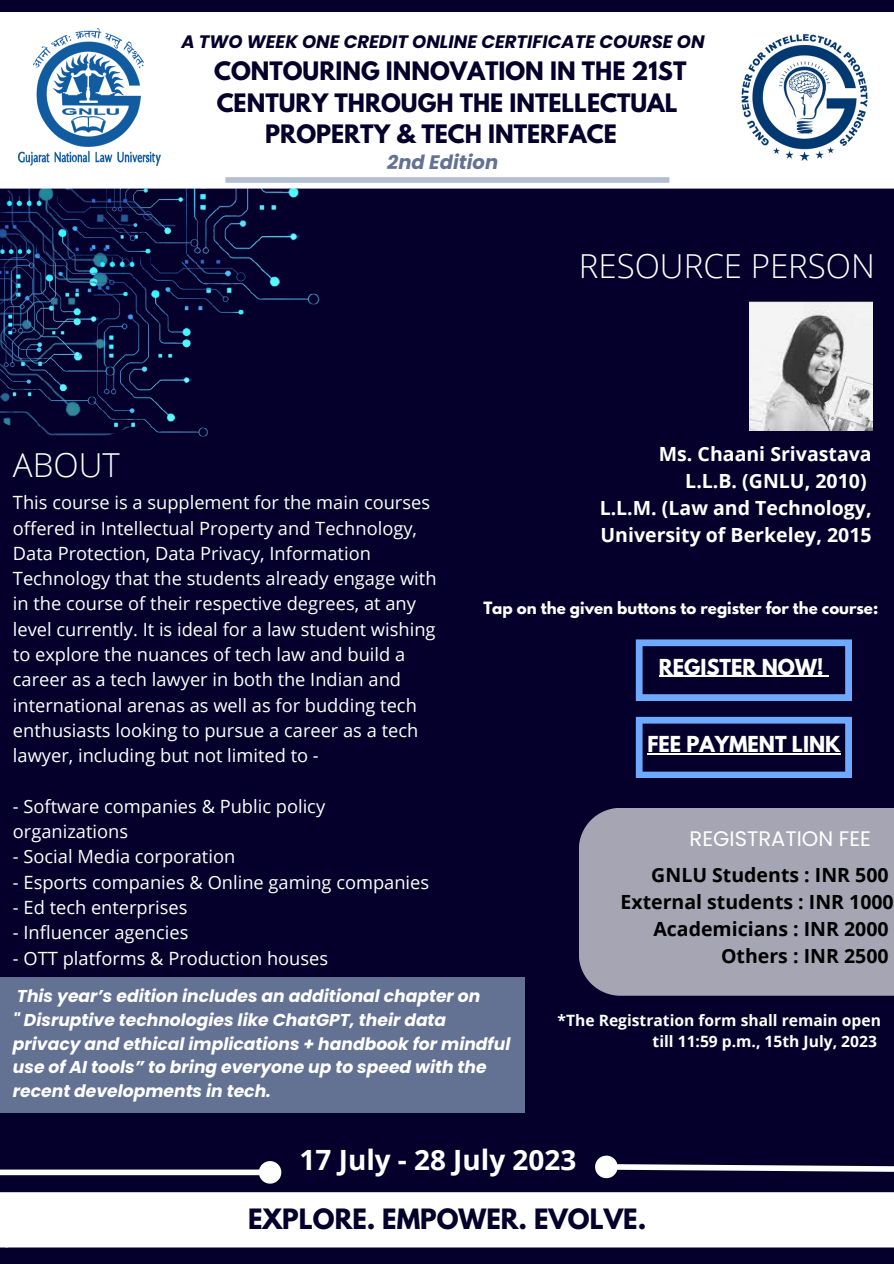
<style>
.page{position:relative;width:894px;height:1264px;background:#fff}
.page>*{position:absolute;margin:0;border:0;box-sizing:border-box;transform-origin:0 0}
.t1{font:300 33px "Open Sans";color:#fff}
.t2{font:700 27.9px "Open Sans";color:#fff}
.t3{font:700 24.75px "League Spartan";color:#05002b}
.t4{font:700 22.5px "League Spartan";color:#05002b}
.t5{font:21px "Poppins";color:#fff}
.t6{font:700 19.5px/27px "Open Sans";color:#fff}
.t7{font:700 19.5px "Open Sans";color:#000}
.t8{font:700 19.5px "League Spartan";color:#fff}
.t9{font:italic 700 19.5px "Poppins";color:#637193}
.t10{font:18.3px/25.3px "Open Sans";color:#fff}
.t11{font:italic 700 18px "Poppins";color:#05002b}
.t12{font:italic 700 17.1px/23.7px "Poppins";color:#fff}
.t13{font:700 15.6px/21.5px "Open Sans";color:#fff;text-align:right}
.t14{font:700 15px "League Spartan";color:#fff}
</style>
<div class="page">
<div style="left:0;top:0;width:893px;height:1263px;background:#05002b"></div>
<div style="left:0;top:1192px;width:893px;height:55px;background:#fff"></div>
<img style="left:204px;top:188px;width:160px;height:116px">
<img style="left:204px;top:188px;width:26px;height:58px">
<img style="left:0;top:188px;width:204px;height:248px">
<div style="left:0;top:12px;width:893px;height:176px;background:#fff"></div>
<img style="left:18px;top:29px;width:142px;height:136px">
<div style="left:0;top:1169px;width:259px;height:6px;background:#fff"></div>
<svg style="left:255px;top:1161px;width:27px;height:23px"></svg>
<svg style="left:595px;top:1155px;width:298px;height:24px"></svg>
<div style="left:579px;top:808px;width:314px;height:187px;background:#a6a5b4"></div>
<img style="left:749px;top:302px;width:123px;height:128px">
<img style="left:0;top:197px;width:152px;height:61px">
<img style="left:0;top:246px;width:129px;height:158px">
<img style="left:93px;top:258px;width:152px;height:179px">
<div style="left:225px;top:177px;width:444px;height:6px;background:#b2bed1"></div>
<svg style="left:635px;top:717px;width:216px;height:61px"></svg>
<img style="left:741px;top:33px;width:127px;height:128px">
<div style="left:0;top:976px;width:524px;height:136px;background:#637193"></div>
<svg style="left:635px;top:639px;width:216px;height:61px"></svg>
<hr style="left:647px;top:753px;width:193px;height:1px;background:#fff">
<p class="t11" style="left:181px;top:29px;width:524px">A TWO WEEK ONE CREDIT ONLINE CERTIFICATE COURSE ON</p>
<p class="t4" style="left:214px;top:60px;width:474px">CONTOURING INNOVATION IN THE 21ST</p>
<p class="t4" style="left:216px;top:92px;width:462px">CENTURY THROUGH THE INTELLECTUAL</p>
<p class="t4" style="left:265px;top:123px;width:353px">PROPERTY &amp; TECH INTERFACE</p>
<p class="t9" style="left:387px;top:148px;width:112px">2nd Edition</p>
<p class="t1" style="left:578px;top:243px;width:297px">RESOURCE PERSON</p>
<p class="t1" style="left:13px;top:441px;width:108px">ABOUT</p>
<p class="t10" style="left:13px;top:489px;width:425px">This course is a supplement for the main courses offered in Intellectual Property and Technology, Data Protection, Data Privacy, Information Technology that the students already engage with in the course of their respective degrees, at any level currently. It is ideal for a law student wishing to explore the nuances of tech law and build a career as a tech lawyer in both the Indian and international arenas as well as for budding tech enthusiasts looking to pursue a career as a tech lawyer, including but not limited to -</p>
<p class="t10" style="left:13px;top:793px;width:313px">- Software companies &amp; Public policy organizations</p>
<p class="t10" style="left:13px;top:843px;width:224px">- Social Media corporation</p>
<p class="t10" style="left:13px;top:868px;width:417px">- Esports companies &amp; Online gaming companies</p>
<p class="t10" style="left:13px;top:894px;width:176px">- Ed tech enterprises</p>
<p class="t10" style="left:13px;top:919px;width:177px">- Influencer agencies</p>
<p class="t10" style="left:13px;top:944px;width:316px">- OTT platforms &amp; Production houses</p>
<p class="t6" style="left:658px;top:439px;width:214px">Ms. Chaani Srivastava</p>
<p class="t6" style="left:685px;top:467px;width:183px">L.L.B. (GNLU, 2010)</p>
<p class="t6" style="left:599px;top:494px;width:273px">L.L.M. (Law and Technology,<br>University of Berkeley, 2015</p>
<p class="t14" style="left:483px;top:600px;width:396px">Tap on the given buttons to register for the course:</p>
<p class="t8" style="left:658px;top:657px;width:166px">REGISTER NOW!</p>
<p class="t8" style="left:647px;top:734px;width:195px">FEE PAYMENT LINK</p>
<p class="t5" style="left:689px;top:824px;width:183px">REGISTRATION FEE</p>
<p class="t7" style="left:651px;top:861px;width:239px">GNLU Students : INR 500</p>
<p class="t7" style="left:620px;top:888px;width:275px">External students : INR 1000</p>
<p class="t7" style="left:653px;top:915px;width:237px">Academicians : INR 2000</p>
<p class="t7" style="left:720px;top:942px;width:169px">Others : INR 2500</p>
<p class="t12" style="left:17px;top:984px;width:465px">This year’s edition includes an additional chapter on</p>
<p class="t12" style="left:13px;top:1008px;width:499px">" Disruptive technologies like ChatGPT, their data privacy and ethical implications + handbook for mindful use of AI tools” to bring everyone up to speed with the recent developments in tech.</p>
<p class="t13" style="left:557px;top:1008px;width:325px">*The Registration form shall remain open till 11:59 p.m., 15th July, 2023</p>
<p class="t2" style="left:299px;top:1140px;width:278px">17 July - 28 July 2023</p>
<p class="t3" style="left:248px;top:1206px;width:399px">EXPLORE. EMPOWER. EVOLVE.</p>
</div>
